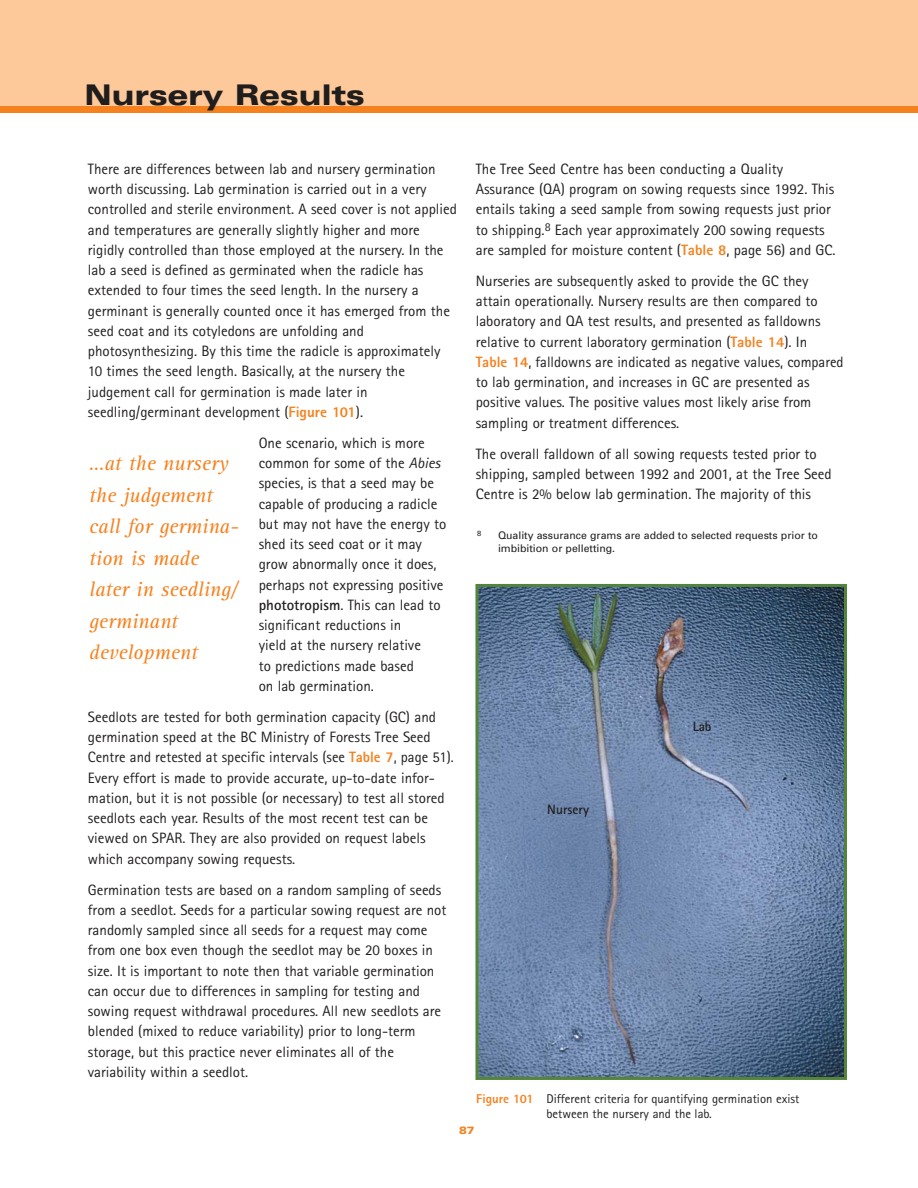
<style>
.page{position:relative;width:918px;height:1188px;background:#fff}
.page>*{position:absolute;margin:0;border:0;box-sizing:border-box;transform-origin:0 0}
.t1{font:900 expanded 28.5px "Univers";letter-spacing:-.015em;color:#201d1d}
.t2{font:italic 21px/31.5px "Rotis Serif";color:#f5821f}
.t3{font:15px/20.2px "Rotis Sans Serif";color:#201d1d}
.t4{font:700 13.5px "Rotis Sans Serif";color:#201d1d}
.t5{font:12.75px/15px "Rotis Sans Serif";color:#201d1d}
.t6{font:10.5px/13.5px "Univers";color:#201d1d}
.t7{font:900 expanded 10.5px "Univers";color:#f5821f}
.t8{font:7.5px "Univers";color:#201d1d}
.s1{font-weight:800;color:#f5821f}
.s2{font-style:italic}
.s3{font-weight:700}
</style>
<div class="page">
<div style="left:0;top:104px;width:918px;height:9px;background:#f5821f"></div>
<div style="left:0;top:0;width:918px;height:105px;background:#fdc89a"></div>
<img style="left:479px;top:588px;width:364px;height:488px">
<div style="left:475px;top:584px;width:372px;height:496px;border:3px solid #53843c"></div>
<h1 class="t1" style="left:85px;top:84px;width:282px">Nursery Results</h1>
<p class="t3" style="left:88px;top:160px;width:371px">There are differences between lab and nursery germination worth discussing. Lab germination is carried out in a very controlled and sterile environment. A seed cover is not applied and temperatures are generally slightly higher and more rigidly controlled than those employed at the nursery. In the lab a seed is defined as germinated when the radicle has extended to four times the seed length. In the nursery a germinant is generally counted once it has emerged from the seed coat and its cotyledons are unfolding and photosynthesizing. By this time the radicle is approximately 10 times the seed length. Basically, at the nursery the judgement call for germination is made later in seedling/germinant development (<span class="s1">Figure 101</span>).</p>
<p class="t3" style="left:259px;top:434px;width:189px">One scenario, which is more common for some of the <span class="s2">Abies </span>species, is that a seed may be capable of producing a radicle but may not have the energy to shed its seed coat or it may grow abnormally once it does, perhaps not expressing positive <span class="s3">phototropism</span>. This can lead to significant reductions in<br>yield at the nursery relative<br>to predictions made based<br>on lab germination.</p>
<p class="t3" style="left:88px;top:708px;width:367px">Seedlots are tested for both germination capacity (GC) and germination speed at the BC Ministry of Forests Tree Seed Centre and retested at specific intervals (see <span class="s1">Table 7</span>, page 51).<br>Every effort is made to provide accurate, up-to-date infor&shy;mation, but it is not possible (or necessary) to test all stored seedlots each year. Results of the most recent test can be viewed on SPAR. They are also provided on request labels which accompany sowing requests.</p>
<p class="t3" style="left:88px;top:881px;width:360px">Germination tests are based on a random sampling of seeds from a seedlot. Seeds for a particular sowing request are not randomly sampled since all seeds for a request may come from one box even though the seedlot may be 20 boxes in size. It is important to note then that variable germination can occur due to differences in sampling for testing and sowing request withdrawal procedures. All new seedlots are blended (mixed to reduce variability) prior to long-term storage, but this practice never eliminates all of the variability within a seedlot.</p>
<h2 class="t2" style="left:89px;top:449px;width:151px">…at the nursery the judgement call for germina&shy;tion is made later in seedling/ germinant development</h2>
<p class="t3" style="left:476px;top:160px;width:361px">The Tree Seed Centre has been conducting a Quality Assurance (QA) program on sowing requests since 1992. This entails taking a seed sample from sowing requests just prior to shipping.<sup>8</sup> Each year approximately 200 sowing requests are sampled for moisture content (<span class="s1">Table 8</span>, page 56) and GC.</p>
<p class="t3" style="left:476px;top:272px;width:369px">Nurseries are subsequently asked to provide the GC they attain operationally. Nursery results are then compared to laboratory and QA test results, and presented as falldowns relative to current laboratory germination (<span class="s1">Table 14</span>). In<br><span class="s1">Table 14</span>, falldowns are indicated as negative values, compared to lab germination, and increases in GC are presented as positive values. The positive values most likely arise from sampling or treatment differences.</p>
<p class="t3" style="left:476px;top:445px;width:358px">The overall falldown of all sowing requests tested prior to shipping, sampled between 1992 and 2001, at the Tree Seed<br>Centre is 2% below lab germination. The majority of this</p>
<p class="t8" style="left:477px;top:531px;width:6px">8</p>
<p class="t6" style="left:498px;top:529px;width:321px">Quality assurance grams are added to selected requests prior to imbibition or pelletting.</p>
<p class="t4" style="left:547px;top:805px;width:43px">Nursery</p>
<p class="t4" style="left:693px;top:721px;width:20px">Lab</p>
<p class="t5" style="left:547px;top:1092px;width:254px;text-indent:-70px"><span class="s1">Figure 101</span> Different criteria for quantifying germination exist between the nursery and the lab.</p>
<p class="t7" style="left:459px;top:1127px;width:17px">87</p>
</div>
